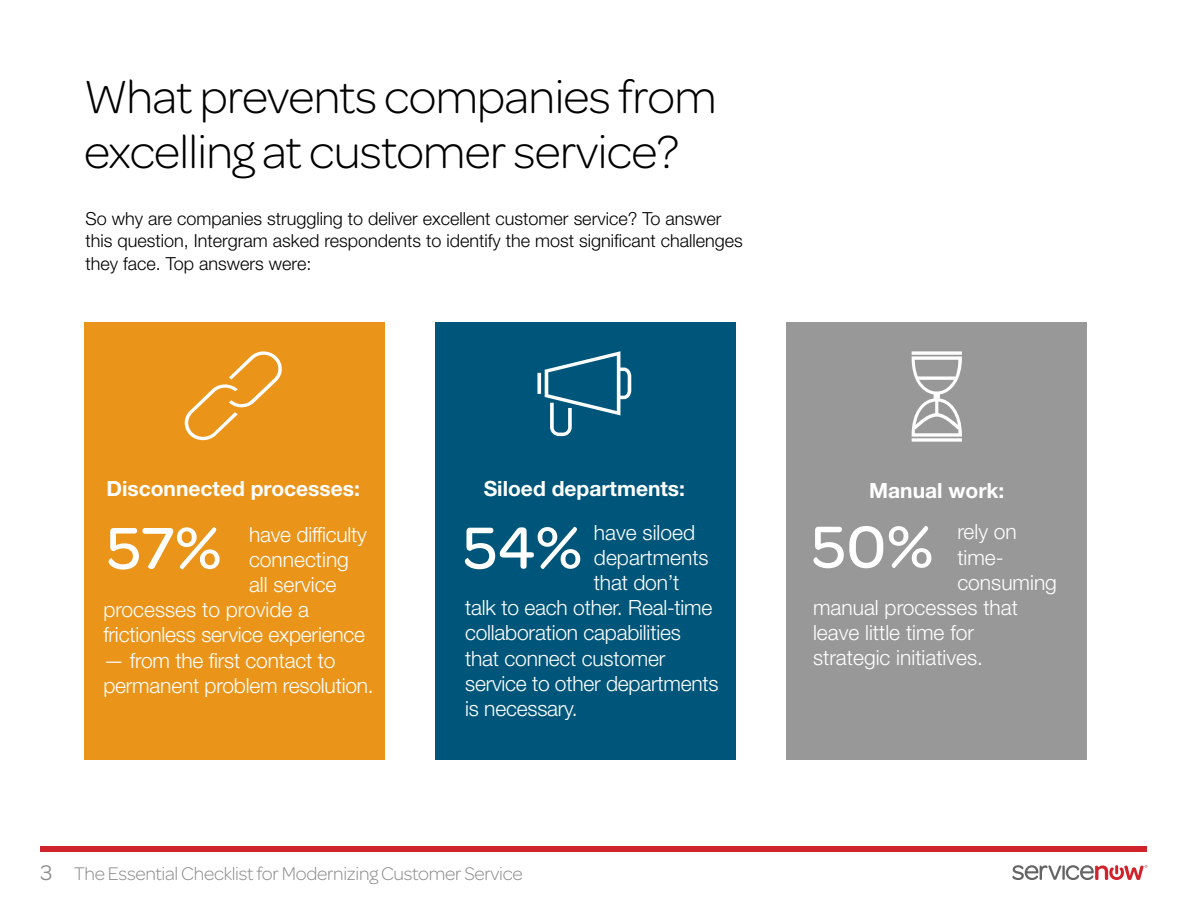
<style>
.page{position:relative;width:1188px;height:918px;background:#fff}
.page>*{position:absolute;margin:0;border:0;box-sizing:border-box;transform-origin:0 0}
.t1{font:500 63px "Omnes";color:#fff}
.t2{font:300 49.5px/55.5px "Omnes";letter-spacing:-.015em;color:#000}
.t3{font:300 21px/25.2px "Helvetica Neue LT Std";letter-spacing:-.01em;color:#fff}
.t4{font:700 21px "Helvetica Neue LT Std";color:#fff}
.t5{font:300 19.5px "Omnes";letter-spacing:-.015em;color:#8b8b8b}
.t6{font:300 18px/22.5px "Helvetica Neue LT Std";color:#000}
.s1{font-weight:400;font-size:22.5px}
</style>
<div class="page">
<div style="left:84px;top:322px;width:301px;height:437px;background:#ea941a"></div>
<div style="left:786px;top:322px;width:301px;height:437px;background:#999899"></div>
<div style="left:435px;top:322px;width:301px;height:437px;background:#00567a"></div>
<svg style="left:184px;top:351px;width:98px;height:90px"></svg>
<svg style="left:912px;top:351px;width:50px;height:91px"></svg>
<svg style="left:537px;top:351px;width:94px;height:85px"></svg>
<div style="left:40px;top:846px;width:1108px;height:5px;background:#d1232b"></div>
<svg style="left:1012px;top:865px;width:135px;height:15px"></svg>
<h2 class="t2" style="left:84px;top:67px;width:634px">What prevents companies from excelling at customer service?</h2>
<p class="t6" style="left:86px;top:207px;width:659px">So why are companies struggling to deliver excellent customer service? To answer this question, Intergram asked respondents to identify the most significant challenges they face. Top answers were:</p>
<p class="t4" style="left:107px;top:476px;width:255px">Disconnected processes:</p>
<p class="t4" style="left:484px;top:476px;width:203px">Siloed departments:</p>
<p class="t4" style="left:869px;top:478px;width:137px">Manual work:</p>
<h1 class="t1" style="left:107px;top:504px;width:116px">57%</h1>
<h1 class="t1" style="left:463px;top:504px;width:120px">54%</h1>
<h1 class="t1" style="left:812px;top:503px;width:123px">50%</h1>
<p class="t3" style="left:957px;top:519px;width:61px">rely on</p>
<p class="t3" style="left:957px;top:544px;width:45px">time-</p>
<p class="t3" style="left:957px;top:569px;width:101px">consuming</p>
<p class="t3" style="left:813px;top:594px;width:206px">manual processes that</p>
<p class="t3" style="left:813px;top:620px;width:163px">leave little time for</p>
<p class="t3" style="left:813px;top:645px;width:171px">strategic initiatives.</p>
<p class="t3" style="left:594px;top:519px;width:103px">have siloed</p>
<p class="t3" style="left:594px;top:544px;width:116px">departments</p>
<p class="t3" style="left:594px;top:570px;width:87px">that don’t</p>
<p class="t3" style="left:465px;top:595px;width:249px">talk to each other. Real-time</p>
<p class="t3" style="left:465px;top:620px;width:217px">collaboration capabilities</p>
<p class="t3" style="left:465px;top:645px;width:202px">that connect customer</p>
<p class="t3" style="left:465px;top:670px;width:255px">service to other departments</p>
<p class="t3" style="left:465px;top:696px;width:114px">is necessary.</p>
<p class="t3" style="left:249px;top:521px;width:120px">have difficulty</p>
<p class="t3" style="left:249px;top:546px;width:101px">connecting</p>
<p class="t3" style="left:249px;top:572px;width:89px">all service</p>
<p class="t3" style="left:103px;top:597px;width:207px">processes to provide a</p>
<p class="t3" style="left:103px;top:622px;width:263px">frictionless service experience</p>
<p class="t3" style="left:103px;top:647px;width:272px">— from the first contact to permanent problem resolution.</p>
<p class="t5" style="left:40px;top:860px;width:484px"><span class="s1">3</span> The Essential Checklist for Modernizing Customer Service</p>
</div>
